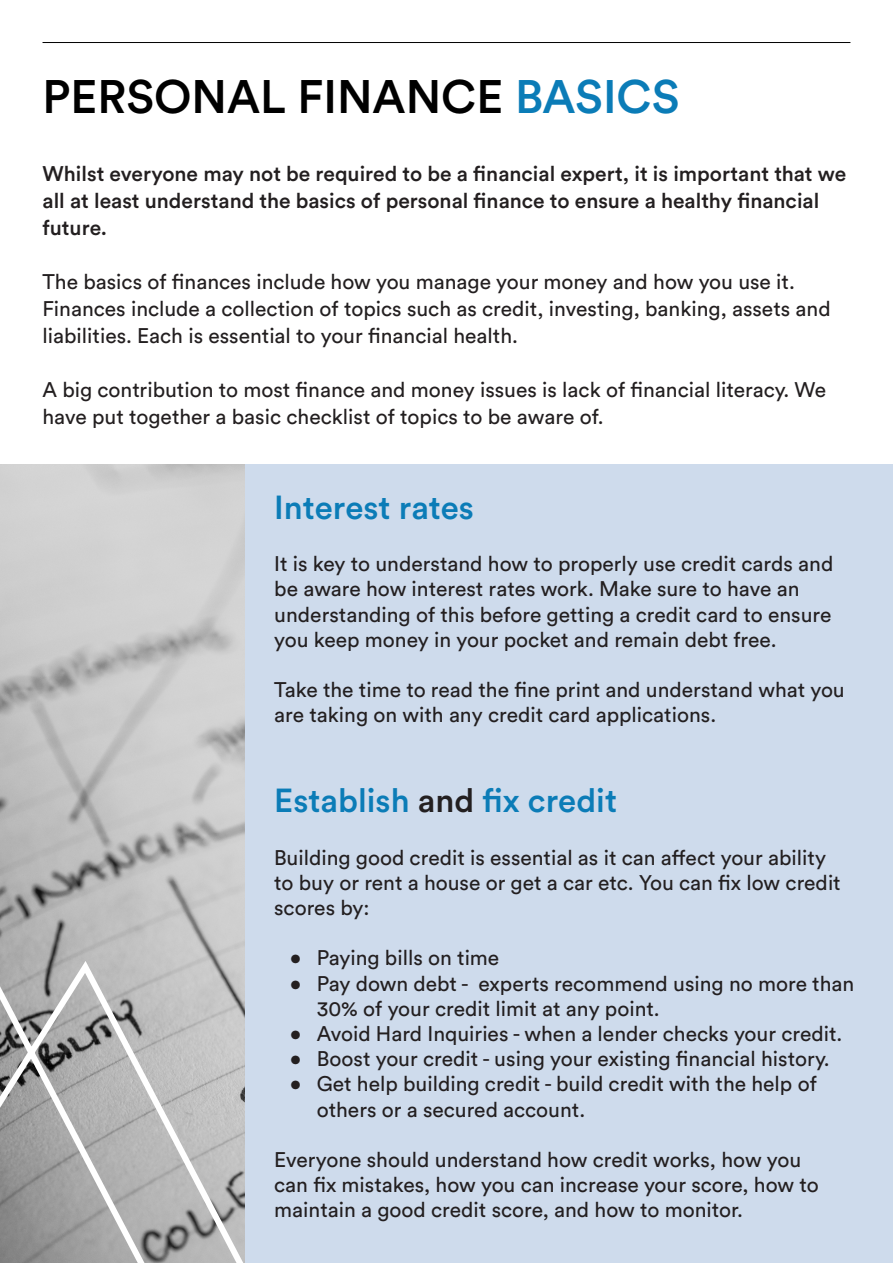
<style>
.page{position:relative;width:893px;height:1263px;background:#fff}
.page>*{position:absolute;margin:0;border:0;box-sizing:border-box;transform-origin:0 0}
.t1{font:500 46.5px "Circular Std";color:#000}
.t2{font:500 33px "Circular Std";color:#0b7cb7}
.t3{font:21px/25.2px "Circular Std";color:#231f20}
.t4{font:500 21px/27px "Circular Std";color:#231f20}
.s1{color:#0b7cb7}
.s2{color:#231f20}
</style>
<div class="page">
<hr style="left:43px;top:42px;width:807px;height:1px;background:#000">
<div style="left:0;top:465px;width:893px;height:798px;background:#cedbec"></div>
<img style="left:0;top:465px;width:244px;height:489px">
<svg style="left:0;top:954px;width:245px;height:309px;background:#afafaf"></svg>
<p class="t1" style="left:43px;top:68px;width:639px">PERSONAL FINANCE <span class="s1">BASICS</span></p>
<p class="t4" style="left:43px;top:160px;width:805px">Whilst everyone may not be required to be a financial expert, it is important that we all at least understand the basics of personal finance to ensure a healthy financial future.</p>
<p class="t3" style="left:43px;top:268px;width:790px;line-height:27px">The basics of finances include how you manage your money and how you use it.<br>Finances include a collection of topics such as credit, investing, banking, assets and liabilities. Each is essential to your financial health.</p>
<p class="t3" style="left:43px;top:376px;width:785px;line-height:27px">A big contribution to most finance and money issues is lack of financial literacy. We have put together a basic checklist of topics to be aware of.</p>
<p class="t2" style="left:274px;top:487px;width:201px">Interest rates</p>
<p class="t3" style="left:274px;top:551px;width:561px">It is key to understand how to properly use credit cards and be aware how interest rates work. Make sure to have an understanding of this before getting a credit card to ensure you keep money in your pocket and remain debt free.</p>
<p class="t3" style="left:274px;top:677px;width:572px">Take the time to read the fine print and understand what you are taking on with any credit card applications.</p>
<p class="t2" style="left:274px;top:780px;width:344px">Establish <span class="s2">and</span> fix credit</p>
<p class="t3" style="left:274px;top:844px;width:568px">Building good credit is essential as it can affect your ability to buy or rent a house or get a car etc. You can fix low credit scores by:</p>
<p class="t3" style="left:290px;top:945px;width:211px">• Paying bills on time</p>
<p class="t3" style="left:317px;top:970px;width:539px;text-indent:-27px">• Pay down debt - experts recommend using no more than<br>30% of your credit limit at any point.</p>
<p class="t3" style="left:290px;top:1021px;width:554px">• Avoid Hard Inquiries - when a lender checks your credit.</p>
<p class="t3" style="left:290px;top:1046px;width:541px">• Boost your credit - using your existing financial history.</p>
<p class="t3" style="left:317px;top:1071px;width:502px;text-indent:-27px">• Get help building credit - build credit with the help of others or a secured account.</p>
<p class="t3" style="left:274px;top:1147px;width:546px">Everyone should understand how credit works, how you can fix mistakes, how you can increase your score, how to maintain a good credit score, and how to monitor.</p>
</div>
